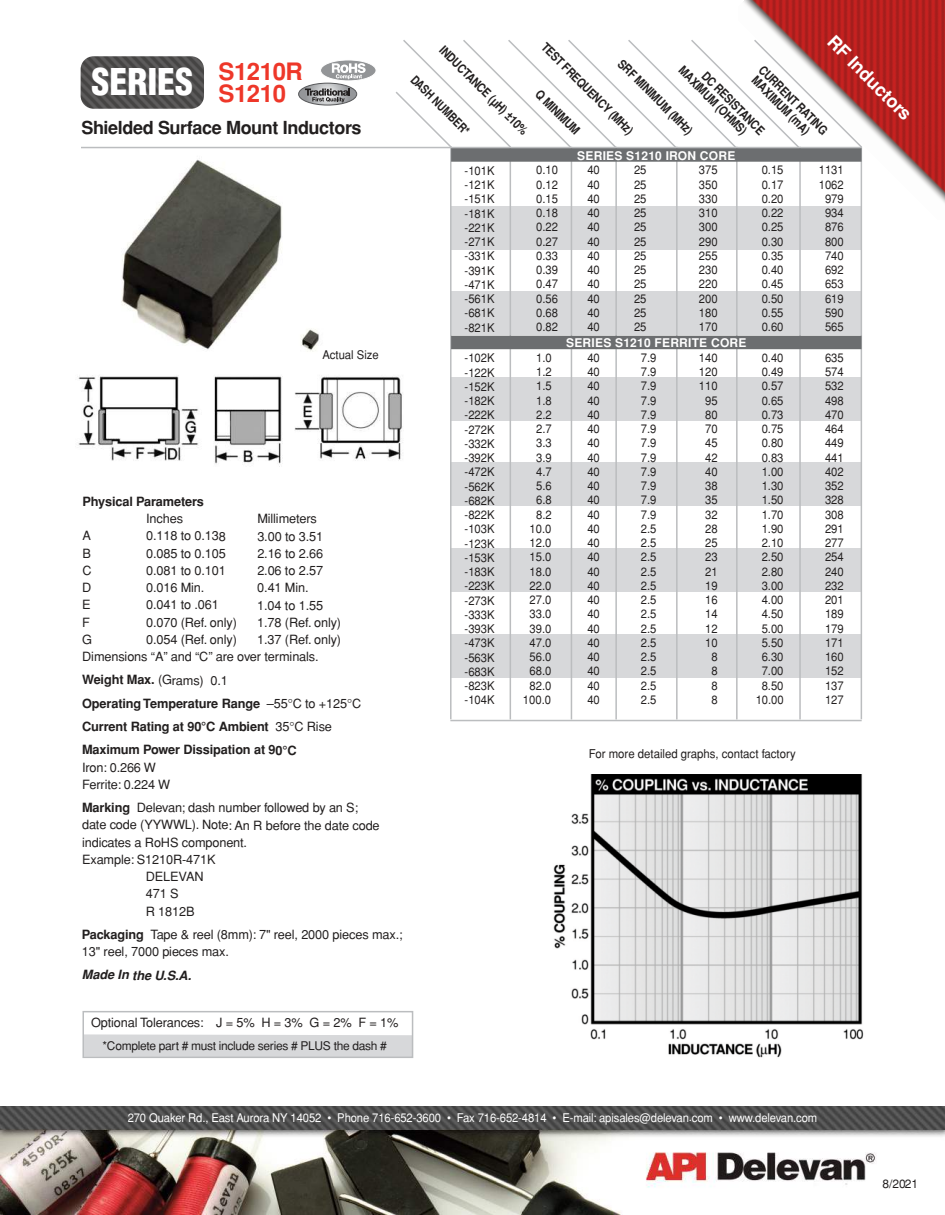
<style>
.page{position:relative;width:945px;height:1215px;background:#fff}
.page>*{position:absolute;margin:0;border:0;box-sizing:border-box;transform-origin:0 0}
.t1{font:900 condensed 36px "Helvetica";color:#fff}
.t2{font:700 24px "Helvetica";letter-spacing:-.02em;color:#ee3729}
.t3{font:700 18px "Helvetica";letter-spacing:-.02em;color:#221f1f}
.t4{font:700 18px "Helvetica";color:#fff}
.t5{font:12.75px/17.1px "Helvetica";letter-spacing:-.01em;color:#221f1f}
.t6{font:700 12.75px/23.2px "Helvetica";letter-spacing:-.01em;color:#221f1f}
.t7{font:italic 700 12.75px "Helvetica";color:#221f1f}
.t8{font:700 12.3px/12.3px "Helvetica";color:#221f1f;scale:.85 1}
.t9{font:700 12.3px "Helvetica";color:#221f1f;scale:.8 1}
.t10{font:12.15px "Helvetica";color:#221f1f;scale:.94 1}
.t11{font:12px/14.2px "Helvetica";color:#221f1f;text-align:justify;scale:.94 1}
.t12{font:12px "Helvetica";letter-spacing:-.01em;color:#fff;scale:.94 1}
.t13{font:12px "Helvetica";letter-spacing:-.025em;color:#221f1f}
.t14{font:700 12px "Helvetica";letter-spacing:.02em;color:#fff}
.t15{font:12px "Helvetica";color:#221f1f}
.s1{font-weight:400}
.s2{font-weight:700}
</style>
<div class="page">
<img style="left:78px;top:159px;width:325px;height:308px">
<img style="left:553px;top:774px;width:311px;height:284px">
<img style="left:743px;top:0;width:202px;height:206px">
<div style="left:451px;top:206px;width:411px;height:43px;background:#d7d8da"></div>
<div style="left:451px;top:292px;width:411px;height:43px;background:#d7d8da"></div>
<div style="left:451px;top:377px;width:410px;height:43px;background:#d7d8da"></div>
<div style="left:451px;top:463px;width:410px;height:43px;background:#d7d8da"></div>
<div style="left:451px;top:548px;width:410px;height:43px;background:#d7d8da"></div>
<div style="left:451px;top:634px;width:410px;height:43px;background:#d7d8da"></div>
<img style="left:81px;top:56px;width:123px;height:53px;border-radius:13px">
<div style="left:321px;top:60px;width:55px;height:21px;background:#939597;border-radius:50%"></div>
<div style="left:320px;top:60px;width:56px;height:21px;border:1px solid #fff;border-radius:50%"></div>
<svg style="left:332px;top:63px;width:34px;height:16px"></svg>
<img style="left:299px;top:83px;width:58px;height:22px">
<div style="left:298px;top:83px;width:59px;height:22px;border:1px solid #57585a;border-radius:50%"></div>
<svg style="left:305px;top:89px;width:45px;height:13px"></svg>
<img style="left:0;top:1107px;width:945px;height:108px">
<hr style="left:861px;top:146px;width:1px;height:573px;background:#bbbdbf">
<hr style="left:450px;top:146px;width:2px;height:573px;background:#bbbdbf">
<hr style="left:81px;top:147px;width:780px;height:1px;background:#bbbdbf">
<hr style="left:450px;top:720px;width:412px;height:1px;background:#bbbdbf">
<div style="left:85px;top:1034px;width:325px;height:21px;background:#d7d8da"></div>
<hr style="left:510px;top:147px;width:1px;height:572px;background:#bbbdbf">
<hr style="left:571px;top:147px;width:1px;height:572px;background:#bbbdbf">
<hr style="left:615px;top:147px;width:2px;height:572px;background:#bbbdbf">
<hr style="left:676px;top:147px;width:2px;height:572px;background:#bbbdbf">
<hr style="left:736px;top:147px;width:2px;height:572px;background:#bbbdbf">
<hr style="left:799px;top:147px;width:2px;height:572px;background:#bbbdbf">
<svg style="left:394px;top:38px;width:470px;height:111px"></svg>
<div style="left:451px;top:148px;width:411px;height:14px;background:#6c6e70"></div>
<div style="left:451px;top:336px;width:411px;height:13px;background:#6c6e70"></div>
<div style="left:82px;top:1011px;width:331px;height:47px;border:2px solid #bbbdbf"></div>
<h1 class="t1" style="left:91px;top:62px;width:213px">SERIES <sup>S1210R</sup></h1>
<h2 class="t2" style="left:219px;top:84px;width:69px">S1210</h2>
<h3 class="t3" style="left:81px;top:121px;width:282px">Shielded Surface Mount Inductors</h3>
<p class="t11" style="left:322px;top:348px;width:61px">Actual Size</p>
<p class="t6" style="left:82px;top:491px;width:123px">Physical Parameters</p>
<p class="t5" style="left:146px;top:511px;width:38px">Inches</p>
<p class="t5" style="left:257px;top:511px;width:61px">Millimeters</p>
<p class="t5" style="left:82px;top:528px;width:10px">A</p>
<p class="t5" style="left:146px;top:529px;width:81px">0.118 to 0.138</p>
<p class="t5" style="left:257px;top:529px;width:67px">3.00 to 3.51</p>
<p class="t5" style="left:82px;top:546px;width:10px">B</p>
<p class="t5" style="left:146px;top:546px;width:81px">0.085 to 0.105</p>
<p class="t5" style="left:257px;top:546px;width:67px">2.16 to 2.66</p>
<p class="t5" style="left:82px;top:563px;width:11px">C</p>
<p class="t5" style="left:146px;top:563px;width:81px">0.081 to 0.101</p>
<p class="t5" style="left:257px;top:563px;width:67px">2.06 to 2.57</p>
<p class="t5" style="left:82px;top:580px;width:11px">D</p>
<p class="t5" style="left:146px;top:580px;width:60px">0.016 Min.</p>
<p class="t5" style="left:257px;top:580px;width:53px">0.41 Min.</p>
<p class="t5" style="left:82px;top:597px;width:10px">E</p>
<p class="t5" style="left:146px;top:598px;width:74px">0.041 to .061</p>
<p class="t5" style="left:257px;top:598px;width:67px">1.04 to 1.55</p>
<p class="t5" style="left:82px;top:615px;width:9px">F</p>
<p class="t5" style="left:146px;top:615px;width:92px">0.070 (Ref. only)</p>
<p class="t5" style="left:257px;top:615px;width:85px">1.78 (Ref. only)</p>
<p class="t5" style="left:82px;top:632px;width:11px">G</p>
<p class="t5" style="left:146px;top:632px;width:92px">0.054 (Ref. only)</p>
<p class="t5" style="left:82px;top:632px;width:260px;text-indent:175px">1.37 (Ref. only)<br>Dimensions “A” and “C” are over terminals.</p>
<p class="t6" style="left:82px;top:669px;width:281px">Weight Max. <span class="s1">(Grams) 0.1<br></span>Operating Temperature Range <span class="s1">–55°C to +125°C </span>Current Rating at 90°C Ambient <span class="s1">35°C Rise </span>Maximum Power Dissipation at 90°C</p>
<p class="t5" style="left:82px;top:760px;width:89px">Iron: 0.266 W<br>Ferrite: 0.224 W</p>
<p class="t5" style="left:82px;top:800px;width:278px"><span class="s2">Marking</span> Delevan; dash number followed by an S;</p>
<p class="t5" style="left:82px;top:818px;width:299px">date code (YYWWL). Note: An R before the date code</p>
<p class="t5" style="left:82px;top:835px;width:167px">indicates a RoHS component.</p>
<p class="t5" style="left:82px;top:852px;width:135px">Example: S1210R-471K</p>
<p class="t5" style="left:146px;top:869px;width:59px">DELEVAN</p>
<p class="t5" style="left:146px;top:887px;width:34px">471 S</p>
<p class="t5" style="left:146px;top:904px;width:50px">R 1812B</p>
<p class="t5" style="left:82px;top:927px;width:322px"><span class="s2">Packaging</span> Tape &amp; reel (8mm): 7" reel, 2000 pieces max.;<br>13" reel, 7000 pieces max.</p>
<p class="t7" style="left:82px;top:968px;width:113px">Made In the U.S.A.</p>
<h3 class="t4" style="left:836px;top:34px;width:112px;rotate:45deg">RF Inductors</h3>
<p class="t8" style="left:547px;top:41px;width:148px;rotate:45deg">TEST FREQUENCY (MHz)</p>
<p class="t8" style="left:445px;top:44px;width:142px;rotate:45deg">INDUCTANCE (µH) ±10%</p>
<p class="t8" style="left:624px;top:58px;width:119px;rotate:45deg">SRF MINIMUM (MHz)</p>
<p class="t8" style="left:764px;top:64px;width:109px;rotate:45deg">CURRENT RATING<br>MAXIMUM (mA)</p>
<p class="t8" style="left:693px;top:56px;width:123px;text-indent:20px;rotate:45deg">DC RESISTANCE<br>MAXIMUM (OHMS)</p>
<p class="t9" style="left:416px;top:74px;width:99px;rotate:45deg">DASH NUMBER*</p>
<p class="t8" style="left:541px;top:89px;width:69px;rotate:45deg">Q MINIMUM</p>
<p class="t11" style="left:465px;top:164px;width:33px">-101K -121K -151K -181K -221K -271K -331K -391K -471K -561K -681K -821K</p>
<p class="t11" style="left:465px;top:352px;width:33px">-102K -122K -152K -182K -222K -272K -332K -392K -472K -562K -682K -822K -103K -123K -153K -183K -223K -273K -333K -393K -473K -563K -683K -823K -104K</p>
<p class="t11" style="left:536px;top:164px;width:25px">0.10<br>0.12<br>0.15<br>0.18<br>0.22<br>0.27<br>0.33<br>0.39<br>0.47<br>0.56<br>0.68<br>0.82</p>
<p class="t11" style="left:523px;top:352px;width:32px;text-align:right">1.0<br>1.2<br>1.5<br>1.8<br>2.2<br>2.7<br>3.3<br>3.9<br>4.7<br>5.6<br>6.8<br>8.2<br>10.0<br>12.0<br>15.0<br>18.0<br>22.0<br>27.0<br>33.0<br>39.0<br>47.0<br>56.0<br>68.0<br>82.0<br>100.0</p>
<p class="t14" style="left:577px;top:151px;width:160px">SERIES S1210 IRON CORE</p>
<p class="t11" style="left:587px;top:164px;width:15px">40<br>40<br>40<br>40<br>40<br>40<br>40<br>40<br>40<br>40<br>40<br>40</p>
<p class="t11" style="left:587px;top:352px;width:15px">40<br>40<br>40<br>40<br>40<br>40<br>40<br>40<br>40<br>40<br>40<br>40<br>40<br>40<br>40<br>40<br>40<br>40<br>40<br>40<br>40<br>40<br>40<br>40<br>40</p>
<p class="t11" style="left:634px;top:164px;width:15px">25<br>25<br>25<br>25<br>25<br>25<br>25<br>25<br>25<br>25<br>25<br>25</p>
<p class="t11" style="left:641px;top:352px;width:18px">7.9<br>7.9<br>7.9<br>7.9<br>7.9<br>7.9<br>7.9<br>7.9<br>7.9<br>7.9<br>7.9<br>7.9<br>2.5<br>2.5<br>2.5<br>2.5<br>2.5<br>2.5<br>2.5<br>2.5<br>2.5<br>2.5<br>2.5<br>2.5<br>2.5</p>
<p class="t11" style="left:699px;top:164px;width:21px">375<br>350<br>330<br>310<br>300<br>290<br>255<br>230<br>220<br>200<br>180<br>170</p>
<p class="t11" style="left:699px;top:352px;width:21px;text-align:right">140<br>120<br>110<br>95<br>80<br>70<br>45<br>42<br>40<br>38<br>35<br>32<br>28<br>25<br>23<br>21<br>19<br>16<br>14<br>12<br>10<br>8<br>8<br>8<br>8</p>
<p class="t14" style="left:566px;top:338px;width:182px">SERIES S1210 FERRITE CORE</p>
<p class="t11" style="left:762px;top:164px;width:25px">0.15<br>0.17<br>0.20<br>0.22<br>0.25<br>0.30<br>0.35<br>0.40<br>0.45<br>0.50<br>0.55<br>0.60</p>
<p class="t11" style="left:756px;top:352px;width:31px;text-align:center">0.40<br>0.49<br>0.57<br>0.65<br>0.73<br>0.75<br>0.80<br>0.83<br>1.00<br>1.30<br>1.50<br>1.70<br>1.90<br>2.10<br>2.50<br>2.80<br>3.00<br>4.00<br>4.50<br>5.00<br>5.50<br>6.30<br>7.00<br>8.50<br>10.00</p>
<p class="t10" style="left:589px;top:749px;width:222px">For more detailed graphs, contact factory</p>
<p class="t11" style="left:819px;top:164px;width:28px;text-align:center">1131<br>1062<br>979<br>934<br>876<br>800<br>740<br>692<br>653<br>619<br>590<br>565</p>
<p class="t11" style="left:825px;top:352px;width:21px">635<br>574<br>532<br>498<br>470<br>464<br>449<br>441<br>402<br>352<br>328<br>308<br>291<br>277<br>254<br>240<br>232<br>201<br>189<br>179<br>171<br>160<br>152<br>137<br>127</p>
<p class="t5" style="left:91px;top:1015px;width:309px">Optional Tolerances: J = 5% H = 3% G = 2% F = 1%</p>
<p class="t13" style="left:103px;top:1041px;width:286px">*Complete part # must include series # PLUS the dash #</p>
<p class="t12" style="left:128px;top:1113px;width:735px">270 Quaker Rd., East Aurora NY 14052 • Phone 716-652-3600 • Fax 716-652-4814 • E-mail: apisales@delevan.com • www.delevan.com</p>
<p class="t15" style="left:882px;top:1179px;width:37px">8/2021</p>
</div>
